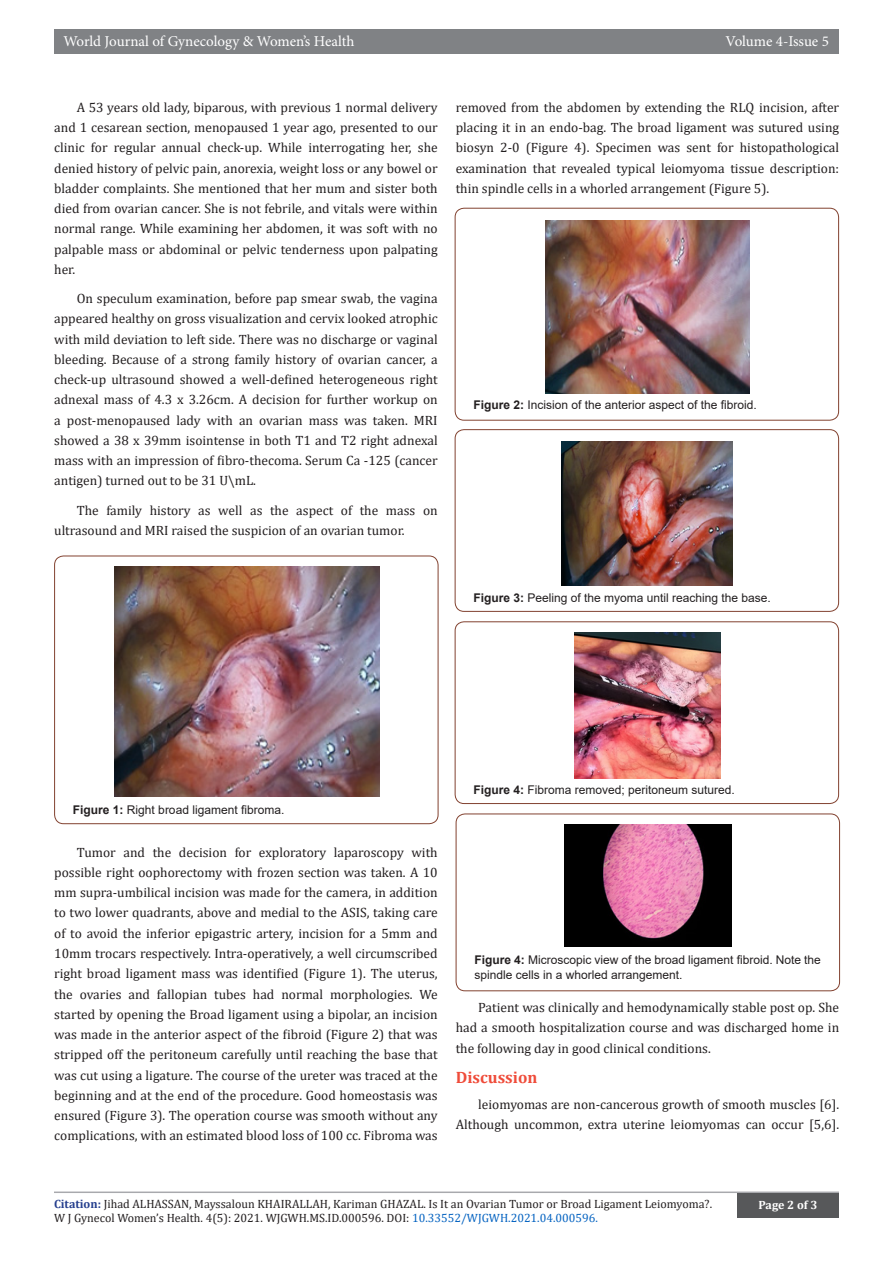
<style>
.page{position:relative;width:893px;height:1263px;background:#fff}
.page>*{position:absolute;margin:0;border:0;box-sizing:border-box;transform-origin:0 0}
.t1{font:700 16.5px "Cambria";color:#ef4c3a}
.t2{font:15px "Minion Pro";letter-spacing:-.005em;color:#fff}
.t3{font:13.5px/20.2px "Cambria";color:#231f20;text-align:justify}
.t4{font:12px/14.4px "Arial";color:#231f20}
.t5{font:12px "Cambria";color:#231f20}
.t6{font:700 12px "Cambria";color:#fff}
.s1{font-weight:700}
.s2{font-weight:700;color:#253f8e}
.s3{color:#0563c1}
</style>
<div class="page">
<hr style="left:54px;top:1191px;width:785px;height:2px;background:#a8a9ad">
<div style="left:737px;top:1193px;width:102px;height:25px;background:#57585a"></div>
<div style="left:54px;top:30px;width:785px;height:24px;background:#808285"></div>
<div style="left:54px;top:556px;width:384px;height:268px;border:1px solid #824230;border-radius:9px"></div>
<img style="left:114px;top:567px;width:266px;height:230px">
<div style="left:455px;top:208px;width:384px;height:213px;border:1px solid #824230;border-radius:9px"></div>
<img style="left:545px;top:220px;width:204px;height:173px">
<div style="left:455px;top:429px;width:384px;height:183px;border:1px solid #824230;border-radius:9px"></div>
<img style="left:562px;top:441px;width:171px;height:145px">
<div style="left:455px;top:621px;width:384px;height:183px;border:1px solid #824230;border-radius:9px"></div>
<img style="left:574px;top:632px;width:146px;height:146px">
<div style="left:456px;top:813px;width:384px;height:178px;border:1px solid #824230;border-radius:9px"></div>
<img style="left:565px;top:825px;width:167px;height:121px">
<p class="t2" style="left:63px;top:32px;width:292px">World Journal of Gynecology &amp; Women’s Health</p>
<p class="t2" style="left:726px;top:32px;width:105px">Volume 4-Issue 5</p>
<p class="t3" style="left:54px;top:97px;width:385px;text-indent:22px">A 53 years old lady, biparous, with previous 1 normal delivery and 1 cesarean section, menopaused 1 year ago, presented to our clinic for regular annual check-up. While interrogating her, she denied history of pelvic pain, anorexia, weight loss or any bowel or bladder complaints. She mentioned that her mum and sister both died from ovarian cancer. She is not febrile, and vitals were within normal range. While examining her abdomen, it was soft with no palpable mass or abdominal or pelvic tenderness upon palpating her.</p>
<p class="t3" style="left:54px;top:288px;width:385px;text-indent:22px">On speculum examination, before pap smear swab, the vagina appeared healthy on gross visualization and cervix looked atrophic with mild deviation to left side. There was no discharge or vaginal bleeding. Because of a strong family history of ovarian cancer, a check-up ultrasound showed a well-defined heterogeneous right adnexal mass of 4.3 x 3.26cm. A decision for further workup on a post-menopaused lady with an ovarian mass was taken. MRI showed a 38 x 39mm isointense in both T1 and T2 right adnexal mass with an impression of fibro-thecoma. Serum Ca -125 (cancer antigen) turned out to be 31 U\mL.</p>
<p class="t3" style="left:54px;top:500px;width:385px;text-indent:22px">The family history as well as the aspect of the mass on ultrasound and MRI raised the suspicion of an ovarian tumor.</p>
<p class="t3" style="left:456px;top:97px;width:385px">removed from the abdomen by extending the RLQ incision, after placing it in an endo-bag. The broad ligament was sutured using biosyn 2-0 (Figure 4). Specimen was sent for histopathological examination that revealed typical leiomyoma tissue description: thin spindle cells in a whorled arrangement (Figure 5).</p>
<p class="t4" style="left:473px;top:397px;width:285px"><span class="s1">Figure 2:</span> Incision of the anterior aspect of the fibroid.</p>
<p class="t4" style="left:473px;top:590px;width:299px"><span class="s1">Figure 3:</span> Peeling of the myoma until reaching the base.</p>
<p class="t4" style="left:73px;top:803px;width:213px"><span class="s1">Figure 1:</span> Right broad ligament fibroma.</p>
<p class="t3" style="left:54px;top:842px;width:385px;text-indent:22px">Tumor and the decision for exploratory laparoscopy with possible right oophorectomy with frozen section was taken. A 10 mm supra-umbilical incision was made for the camera, in addition to two lower quadrants, above and medial to the ASIS, taking care of to avoid the inferior epigastric artery, incision for a 5mm and 10mm trocars respectively. Intra-operatively, a well circumscribed right broad ligament mass was identified (Figure 1). The uterus, the ovaries and fallopian tubes had normal morphologies. We started by opening the Broad ligament using a bipolar, an incision was made in the anterior aspect of the fibroid (Figure 2) that was stripped off the peritoneum carefully until reaching the base that was cut using a ligature. The course of the ureter was traced at the beginning and at the end of the procedure. Good homeostasis was ensured (Figure 3). The operation course was smooth without any complications, with an estimated blood loss of 100 cc. Fibroma was</p>
<p class="t4" style="left:473px;top:782px;width:263px"><span class="s1">Figure 4:</span> Fibroma removed; peritoneum sutured.</p>
<p class="t4" style="left:474px;top:953px;width:348px"><span class="s1">Figure 4:</span> Microscopic view of the broad ligament fibroid. Note the spindle cells in a whorled arrangement.</p>
<p class="t3" style="left:456px;top:997px;width:385px;text-indent:22px">Patient was clinically and hemodynamically stable post op. She had a smooth hospitalization course and was discharged home in the following day in good clinical conditions.</p>
<p class="t1" style="left:456px;top:1065px;width:83px">Discussion</p>
<p class="t3" style="left:456px;top:1094px;width:385px;text-align:right">leiomyomas are non-cancerous growth of smooth muscles [6].<br>Although uncommon, extra uterine leiomyomas can occur [5,6].</p>
<p class="t5" style="left:54px;top:1196px;width:660px"><span class="s2">Citation:</span> Jihad ALHASSAN, Mayssaloun KHAIRALLAH, Kariman GHAZAL. Is It an Ovarian Tumor or Broad Ligament Leiomyoma?.</p>
<p class="t5" style="left:54px;top:1211px;width:545px">W J Gynecol Women’s Health. 4(5): 2021. WJGWH.MS.ID.000596. DOI: <span class="s3">10.33552/WJGWH.2021.04.000596.</span></p>
<p class="t6" style="left:758px;top:1196px;width:60px">Page 2 of 3</p>
</div>
